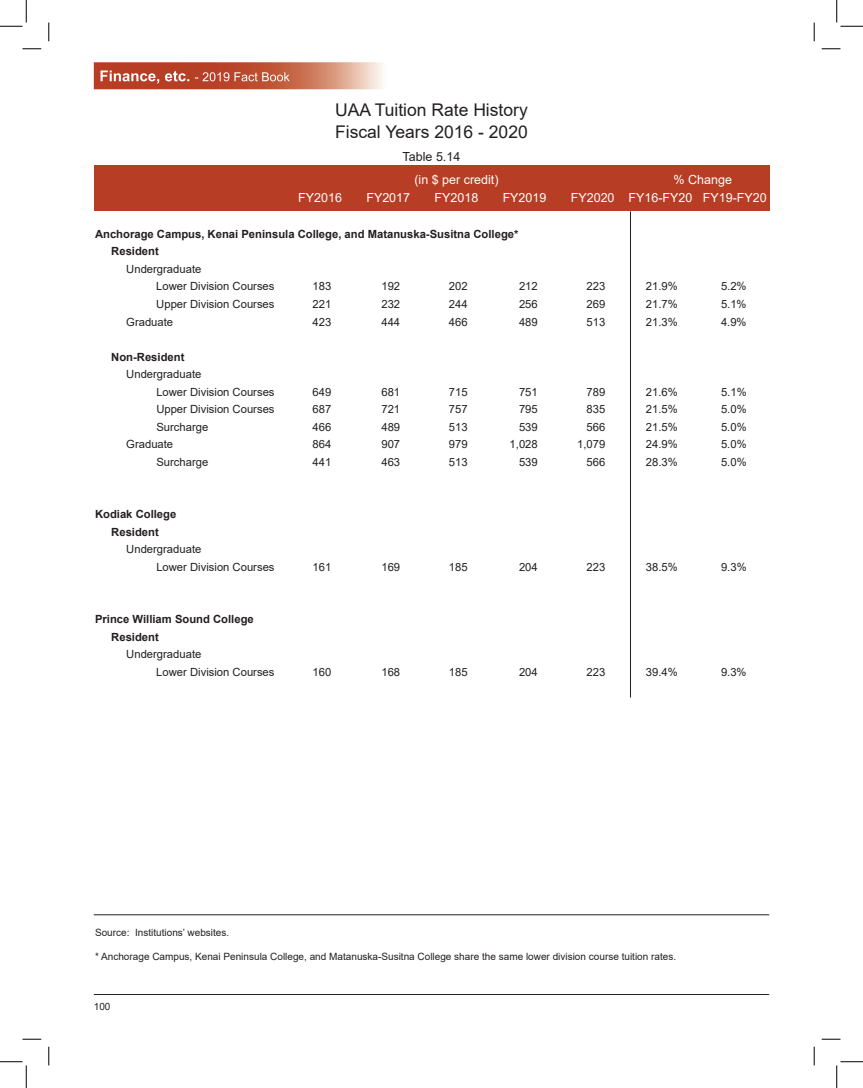
<style>
.page{position:relative;width:863px;height:1088px;background:#fff}
.page>*{position:absolute;margin:0;border:0;box-sizing:border-box;transform-origin:0 0}
.t1{font:17.5px/22.5px "Arial";color:#231f20}
.t2{font:12.5px "Arial";color:#fff}
.t3{font:12.5px "Arial";color:#231f20}
.t4{font:11.25px/17.5px "Arial";color:#231f20}
.t5{font:700 11.25px/17.5px "Arial";color:#231f20}
.t6{font:10px "Arial";color:#231f20}
</style>
<div class="page">
<hr style="left:94px;top:994px;width:675px;height:1px;background:#231f20">
<img style="left:94px;top:62px;width:288px;height:27px">
<img style="left:100px;top:70px;width:90px;height:14px">
<img style="left:195px;top:72px;width:95px;height:9px">
<hr style="left:94px;top:914px;width:675px;height:1px;background:#231f20">
<div style="left:94px;top:166px;width:675px;height:45px;background:#b73d25"></div>
<hr style="left:630px;top:211px;width:1px;height:486px;background:#231f20">
<svg style="left:22px;top:48px;width:19px;height:2px"></svg>
<svg style="left:821px;top:48px;width:19px;height:2px"></svg>
<svg style="left:22px;top:1038px;width:19px;height:2px"></svg>
<svg style="left:821px;top:1038px;width:19px;height:2px"></svg>
<svg style="left:48px;top:22px;width:2px;height:19px"></svg>
<svg style="left:48px;top:1046px;width:2px;height:19px"></svg>
<svg style="left:813px;top:22px;width:2px;height:19px"></svg>
<svg style="left:813px;top:1046px;width:2px;height:19px"></svg>
<svg style="left:0;top:0;width:27px;height:27px"></svg>
<svg style="left:0;top:1061px;width:27px;height:27px"></svg>
<svg style="left:836px;top:0;width:26px;height:27px"></svg>
<svg style="left:836px;top:1061px;width:26px;height:27px"></svg>
<h1 class="t1" style="left:335px;top:98px;width:194px">UAA Tuition Rate History<br>Fiscal Years 2016 - 2020</h1>
<p class="t3" style="left:402px;top:147px;width:59px">Table 5.14</p>
<p class="t2" style="left:414px;top:171px;width:86px">(in $ per credit)</p>
<p class="t2" style="left:673px;top:171px;width:60px">% Change</p>
<p class="t2" style="left:298px;top:189px;width:45px">FY2016</p>
<p class="t2" style="left:366px;top:189px;width:45px">FY2017</p>
<p class="t2" style="left:434px;top:189px;width:45px">FY2018</p>
<p class="t2" style="left:502px;top:189px;width:45px">FY2019</p>
<p class="t2" style="left:570px;top:189px;width:197px">FY2020 FY16-FY20 FY19-FY20</p>
<p class="t5" style="left:111px;top:225px;width:408px;text-indent:-16px">Anchorage Campus, Kenai Peninsula College, and Matanuska-Susitna College*<br>Resident</p>
<p class="t4" style="left:156px;top:260px;width:120px;text-indent:-30px">Undergraduate<br>Lower Division Courses</p>
<p class="t4" style="left:312px;top:278px;width:20px">183</p>
<p class="t4" style="left:381px;top:278px;width:20px">192</p>
<p class="t4" style="left:449px;top:278px;width:20px">202</p>
<p class="t4" style="left:519px;top:278px;width:20px">212</p>
<p class="t4" style="left:586px;top:278px;width:20px">223</p>
<p class="t4" style="left:646px;top:278px;width:33px">21.9%</p>
<p class="t4" style="left:721px;top:278px;width:27px">5.2%</p>
<p class="t4" style="left:156px;top:295px;width:120px">Upper Division Courses</p>
<p class="t4" style="left:312px;top:295px;width:20px">221</p>
<p class="t4" style="left:381px;top:295px;width:20px">232</p>
<p class="t4" style="left:449px;top:295px;width:20px">244</p>
<p class="t4" style="left:519px;top:295px;width:20px">256</p>
<p class="t4" style="left:586px;top:295px;width:20px">269</p>
<p class="t4" style="left:646px;top:295px;width:33px">21.7%</p>
<p class="t4" style="left:721px;top:295px;width:27px">5.1%</p>
<p class="t4" style="left:126px;top:313px;width:48px">Graduate</p>
<p class="t4" style="left:312px;top:313px;width:20px">423</p>
<p class="t4" style="left:381px;top:313px;width:20px">444</p>
<p class="t4" style="left:449px;top:313px;width:20px">466</p>
<p class="t4" style="left:519px;top:313px;width:20px">489</p>
<p class="t4" style="left:586px;top:313px;width:20px">513</p>
<p class="t4" style="left:646px;top:313px;width:33px">21.3%</p>
<p class="t4" style="left:721px;top:313px;width:27px">4.9%</p>
<p class="t5" style="left:111px;top:348px;width:75px">Non-Resident</p>
<p class="t4" style="left:156px;top:365px;width:120px;text-indent:-30px">Undergraduate<br>Lower Division Courses</p>
<p class="t4" style="left:312px;top:383px;width:20px">649</p>
<p class="t4" style="left:381px;top:383px;width:20px">681</p>
<p class="t4" style="left:449px;top:383px;width:20px">715</p>
<p class="t4" style="left:519px;top:383px;width:20px">751</p>
<p class="t4" style="left:586px;top:383px;width:20px">789</p>
<p class="t4" style="left:646px;top:383px;width:33px">21.6%</p>
<p class="t4" style="left:721px;top:383px;width:27px">5.1%</p>
<p class="t4" style="left:156px;top:400px;width:120px">Upper Division Courses</p>
<p class="t4" style="left:312px;top:400px;width:20px">687</p>
<p class="t4" style="left:381px;top:400px;width:20px">721</p>
<p class="t4" style="left:449px;top:400px;width:20px">757</p>
<p class="t4" style="left:519px;top:400px;width:20px">795</p>
<p class="t4" style="left:586px;top:400px;width:20px">835</p>
<p class="t4" style="left:646px;top:400px;width:33px">21.5%</p>
<p class="t4" style="left:721px;top:400px;width:27px">5.0%</p>
<p class="t4" style="left:156px;top:418px;width:53px">Surcharge</p>
<p class="t4" style="left:312px;top:418px;width:20px">466</p>
<p class="t4" style="left:381px;top:418px;width:20px">489</p>
<p class="t4" style="left:449px;top:418px;width:20px">513</p>
<p class="t4" style="left:519px;top:418px;width:20px">539</p>
<p class="t4" style="left:586px;top:418px;width:20px">566</p>
<p class="t4" style="left:646px;top:418px;width:33px">21.5%</p>
<p class="t4" style="left:721px;top:418px;width:27px">5.0%</p>
<p class="t4" style="left:126px;top:435px;width:48px">Graduate</p>
<p class="t4" style="left:312px;top:435px;width:20px">864</p>
<p class="t4" style="left:381px;top:435px;width:20px">907</p>
<p class="t4" style="left:449px;top:435px;width:20px">979</p>
<p class="t4" style="left:509px;top:435px;width:30px">1,028</p>
<p class="t4" style="left:577px;top:435px;width:30px">1,079</p>
<p class="t4" style="left:646px;top:435px;width:33px">24.9%</p>
<p class="t4" style="left:721px;top:435px;width:27px">5.0%</p>
<p class="t4" style="left:156px;top:453px;width:53px">Surcharge</p>
<p class="t4" style="left:312px;top:453px;width:20px">441</p>
<p class="t4" style="left:381px;top:453px;width:20px">463</p>
<p class="t4" style="left:449px;top:453px;width:20px">513</p>
<p class="t4" style="left:519px;top:453px;width:20px">539</p>
<p class="t4" style="left:586px;top:453px;width:20px">566</p>
<p class="t4" style="left:646px;top:453px;width:33px">28.3%</p>
<p class="t4" style="left:721px;top:453px;width:27px">5.0%</p>
<p class="t5" style="left:95px;top:505px;width:83px;text-align:center">Kodiak College<br>Resident</p>
<p class="t4" style="left:156px;top:540px;width:120px;text-indent:-30px">Undergraduate<br>Lower Division Courses</p>
<p class="t5" style="left:111px;top:610px;width:144px;text-indent:-16px">Prince William Sound College<br>Resident</p>
<p class="t4" style="left:156px;top:645px;width:120px;text-indent:-30px">Undergraduate<br>Lower Division Courses</p>
<p class="t4" style="left:312px;top:558px;width:20px">161</p>
<p class="t4" style="left:381px;top:558px;width:20px">169</p>
<p class="t4" style="left:449px;top:558px;width:20px">185</p>
<p class="t4" style="left:519px;top:558px;width:20px">204</p>
<p class="t4" style="left:586px;top:558px;width:20px">223</p>
<p class="t4" style="left:646px;top:558px;width:33px">38.5%</p>
<p class="t4" style="left:721px;top:558px;width:27px">9.3%</p>
<p class="t4" style="left:312px;top:663px;width:20px">160</p>
<p class="t4" style="left:381px;top:663px;width:20px">168</p>
<p class="t4" style="left:449px;top:663px;width:20px">185</p>
<p class="t4" style="left:519px;top:663px;width:20px">204</p>
<p class="t4" style="left:586px;top:663px;width:20px">223</p>
<p class="t4" style="left:646px;top:663px;width:33px">39.4%</p>
<p class="t4" style="left:721px;top:663px;width:27px">9.3%</p>
<p class="t6" style="left:95px;top:925px;width:136px">Source: Institutions’ websites.</p>
<p class="t6" style="left:95px;top:949px;width:582px">* Anchorage Campus, Kenai Peninsula College, and Matanuska-Susitna College share the same lower division course tuition rates.</p>
<p class="t6" style="left:94px;top:1000px;width:18px">100</p>
</div>
